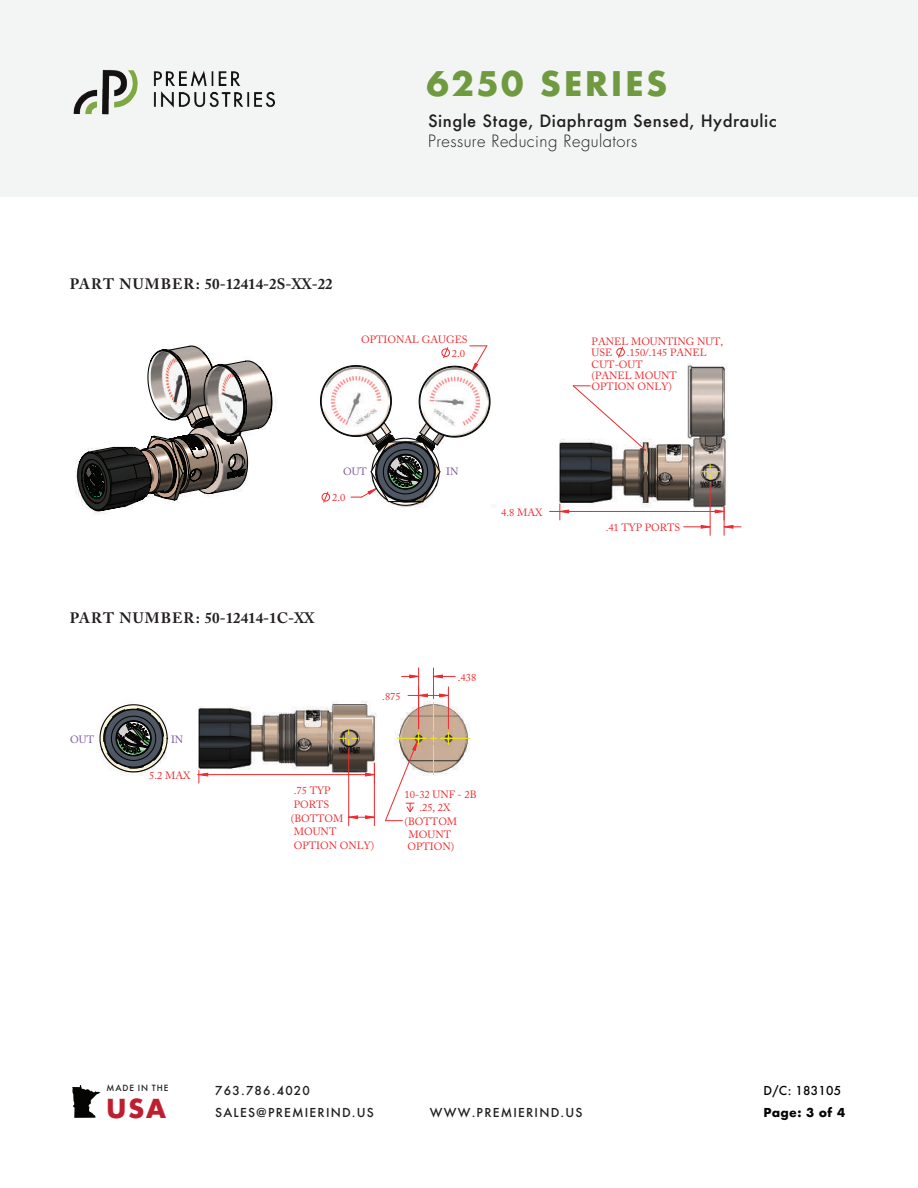
<style>
.page{position:relative;width:918px;height:1188px;background:#fff}
.page>*{position:absolute;margin:0;border:0;box-sizing:border-box;transform-origin:0 0}
.t1{font:700 33px "Futura";letter-spacing:.075em;color:#709a3f}
.t2{font:700 25.5px "Futura Std";color:#be1f2e}
.t3{font:500 16.5px "Futura";letter-spacing:.03em;color:#211e1e}
.t4{font:300 16.5px "Futura Std";letter-spacing:.03em;color:#211e1e}
.t5{font:700 15px "Adobe Caslon Pro";color:#231f20}
.t6{font:500 12px/22.2px "Futura";letter-spacing:.1em;color:#211e1e}
.t7{font:500 12px "Futura";letter-spacing:.025em;color:#050504}
.t8{font:700 12px "Futura";letter-spacing:.025em;color:#050504}
.t9{font:10.5px/13.5px "Adobe Caslon Pro";color:#ee2a2f}
.t10{font:10.5px "Adobe Caslon Pro";color:#7752a1}
.t11{font:500 8.25px "Futura";letter-spacing:.105em;color:#211e1e}
</style>
<div class="page">
<svg style="left:72px;top:1085px;width:29px;height:33px"></svg>
<img style="left:549px;top:363px;width:179px;height:158px">
<svg style="left:616px;top:346px;width:9px;height:12px"></svg>
<hr style="left:710px;top:484px;width:1px;height:51px;background:#ee2a2f">
<svg style="left:700px;top:463px;width:20px;height:17px"></svg>
<hr style="left:560px;top:511px;width:164px;height:1px;background:#ee2a2f">
<svg style="left:572px;top:385px;width:74px;height:66px"></svg>
<svg style="left:550px;top:504px;width:19px;height:16px"></svg>
<svg style="left:684px;top:507px;width:57px;height:28px"></svg>
<svg style="left:320px;top:345px;width:171px;height:161px"></svg>
<svg style="left:77px;top:345px;width:196px;height:167px"></svg>
<img style="left:197px;top:700px;width:175px;height:92px">
<img style="left:372px;top:683px;width:99px;height:109px">
<hr style="left:440px;top:738px;width:30px;height:1px;background:#f2ea0c">
<hr style="left:433px;top:702px;width:1px;height:30px;background:#f2ea0c">
<hr style="left:374px;top:763px;width:1px;height:63px;background:#ee2a2f">
<hr style="left:348px;top:749px;width:1px;height:77px;background:#ee2a2f">
<svg style="left:339px;top:730px;width:20px;height:16px"></svg>
<hr style="left:418px;top:668px;width:1px;height:61px;background:#ee2a2f">
<hr style="left:433px;top:668px;width:1px;height:31px;background:#ee2a2f">
<hr style="left:448px;top:687px;width:1px;height:42px;background:#ee2a2f">
<hr style="left:199px;top:774px;width:175px;height:1px;background:#ee2a2f">
<svg style="left:348px;top:815px;width:27px;height:4px"></svg>
<svg style="left:384px;top:732px;width:71px;height:90px"></svg>
<svg style="left:402px;top:674px;width:17px;height:5px"></svg>
<svg style="left:434px;top:674px;width:21px;height:5px"></svg>
<svg style="left:408px;top:693px;width:41px;height:5px"></svg>
<svg style="left:365px;top:763px;width:9px;height:20px"></svg>
<svg style="left:198px;top:771px;width:11px;height:12px"></svg>
<svg style="left:99px;top:704px;width:69px;height:69px"></svg>
<div style="left:532px;top:359px;width:28px;height:70px;background:#fff"></div>
<div style="left:487px;top:439px;width:38px;height:65px;background:#fff"></div>
<div style="left:0;top:0;width:918px;height:196px;background:#f3f5f5"></div>
<img style="left:73px;top:70px;width:202px;height:45px">
<h1 class="t1" style="left:427px;top:60px;width:243px">6250 SERIES</h1>
<h3 class="t3" style="left:428px;top:110px;width:350px">Single Stage, Diaphragm Sensed, Hydraulic</h3>
<h3 class="t4" style="left:428px;top:131px;width:211px">Pressure Reducing Regulators</h3>
<h3 class="t5" style="left:70px;top:275px;width:265px">PART NUMBER: 50-12414-2S-XX-22</h3>
<p class="t9" style="left:361px;top:333px;width:108px;text-align:right">OPTIONAL GAUGES<br>2.0</p>
<p class="t10" style="left:343px;top:466px;width:25px">OUT</p>
<p class="t10" style="left:446px;top:466px;width:14px">IN</p>
<p class="t9" style="left:592px;top:336px;width:133px;line-height:11.2px">PANEL MOUNTING NUT,<br>USE</p>
<p class="t9" style="left:592px;top:347px;width:117px;line-height:11.2px;text-indent:35px">.150/.145 PANEL<br>CUT-OUT<br>(PANEL MOUNT<br>OPTION ONLY)</p>
<p class="t9" style="left:332px;top:491px;width:15px">2.0</p>
<p class="t9" style="left:501px;top:505px;width:43px">4.8 MAX</p>
<h3 class="t5" style="left:70px;top:609px;width:246px">PART NUMBER: 50-12414-1C-XX</h3>
<p class="t10" style="left:70px;top:733px;width:25px">OUT</p>
<p class="t10" style="left:171px;top:733px;width:14px">IN</p>
<p class="t9" style="left:149px;top:769px;width:43px">5.2 MAX</p>
<p class="t9" style="left:382px;top:689px;width:20px">.875</p>
<p class="t9" style="left:458px;top:670px;width:20px">.438</p>
<p class="t9" style="left:291px;top:784px;width:85px">.75 TYP<br>PORTS (BOTTOM<br>MOUNT<br>OPTION ONLY)</p>
<p class="t9" style="left:405px;top:788px;width:74px">10-32 UNF - 2B</p>
<p class="t9" style="left:419px;top:801px;width:33px">.25, 2X</p>
<p class="t9" style="left:405px;top:815px;width:54px">(BOTTOM</p>
<p class="t9" style="left:409px;top:828px;width:44px">MOUNT</p>
<p class="t9" style="left:408px;top:840px;width:48px">OPTION)</p>
<p class="t9" style="left:606px;top:521px;width:76px">.41 TYP PORTS</p>
<p class="t11" style="left:107px;top:1082px;width:63px">MADE IN THE</p>
<h2 class="t2" style="left:107px;top:1091px;width:61px">USA</h2>
<p class="t8" style="left:763px;top:1104px;width:83px">Page: 3 of 4</p>
<p class="t7" style="left:763px;top:1082px;width:79px">D/C: 183105</p>
<p class="t6" style="left:215px;top:1079px;width:160px">763.786.4020<br>SALES@PREMIERIND.US</p>
<p class="t6" style="left:430px;top:1101px;width:154px">WWW.PREMIERIND.US</p>
</div>
